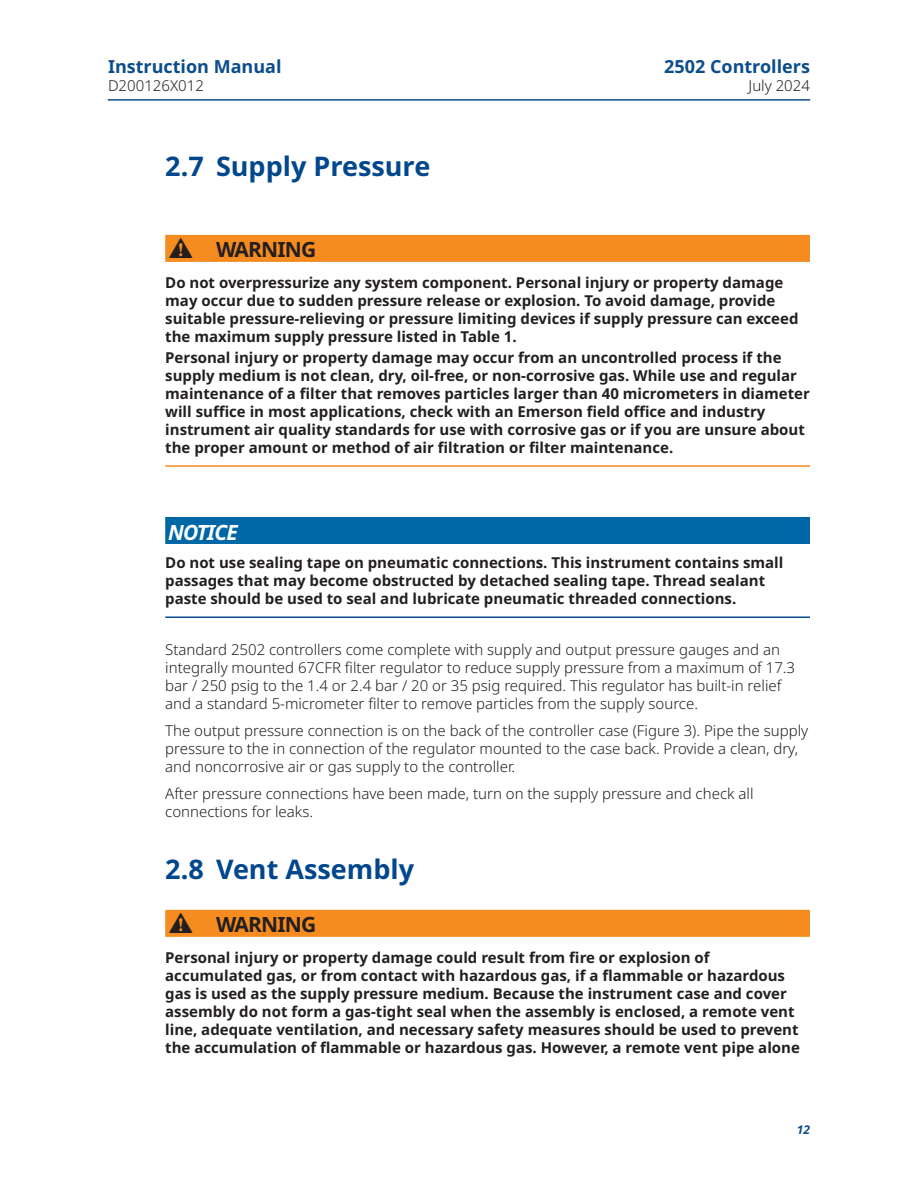
<style>
.page{position:relative;width:918px;height:1188px;background:#fff}
.page>*{position:absolute;margin:0;border:0;box-sizing:border-box;transform-origin:0 0}
.t1{font:700 27px "Noto Sans";color:#01478d}
.t2{font:700 21px "Noto Sans";letter-spacing:-.04em;color:#231f20}
.t3{font:italic 700 21px "Noto Sans";letter-spacing:-.04em;color:#fff}
.t4{font:700 18px "Noto Sans";color:#0b4c8c}
.t5{font:700 15px/18px "Noto Sans";color:#231f20}
.t6{font:300 15px/18px "Noto Sans";color:#231f20}
.t7{font:italic 700 12px "Noto Sans";color:#0b4c8c}
</style>
<div class="page">
<hr style="left:108px;top:99px;width:702px;height:2px;background:#0b4c8c">
<div style="left:165px;top:235px;width:645px;height:27px;background:#f68b1f"></div>
<hr style="left:165px;top:465px;width:645px;height:2px;background:#f68b1f">
<div style="left:165px;top:517px;width:645px;height:27px;background:#0067a7"></div>
<hr style="left:165px;top:616px;width:645px;height:2px;background:#0b4c8c">
<div style="left:165px;top:910px;width:645px;height:27px;background:#f68b1f"></div>
<p class="t4" style="left:108px;top:57px;width:175px">Instruction Manual</p>
<p class="t6" style="left:108px;top:77px;width:97px">D200126X012</p>
<h1 class="t1" style="left:165px;top:151px;width:267px">2.7 Supply Pressure</h1>
<p class="t4" style="left:664px;top:57px;width:147px">2502 Controllers</p>
<p class="t6" style="left:749px;top:77px;width:63px">July 2024</p>
<h2 class="t2" style="left:216px;top:238px;width:102px">WARNING</h2>
<p class="t5" style="left:165px;top:274px;width:635px">Do not overpressurize any system component. Personal injury or property damage may occur due to sudden pressure release or explosion. To avoid damage, provide suitable pressure‐relieving or pressure limiting devices if supply pressure can exceed the maximum supply pressure listed in Table 1.</p>
<p class="t5" style="left:165px;top:348px;width:646px">Personal injury or property damage may occur from an uncontrolled process if the supply medium is not clean, dry, oil‐free, or non‐corrosive gas. While use and regular maintenance of a filter that removes particles larger than 40 micrometers in diameter will suffice in most applications, check with an Emerson field office and industry instrument air quality standards for use with corrosive gas or if you are unsure about the proper amount or method of air filtration or filter maintenance.</p>
<h2 class="t3" style="left:168px;top:517px;width:71px">NOTICE</h2>
<p class="t5" style="left:165px;top:554px;width:620px">Do not use sealing tape on pneumatic connections. This instrument contains small passages that may become obstructed by detached sealing tape. Thread sealant paste should be used to seal and lubricate pneumatic threaded connections.</p>
<p class="t6" style="left:165px;top:641px;width:631px">Standard 2502 controllers come complete with supply and output pressure gauges and an integrally mounted 67CFR filter regulator to reduce supply pressure from a maximum of 17.3 bar / 250 psig to the 1.4 or 2.4 bar / 20 or 35 psig required. This regulator has built‐in relief and a standard 5‐micrometer filter to remove particles from the supply source.</p>
<p class="t6" style="left:165px;top:722px;width:644px">The output pressure connection is on the back of the controller case (Figure 3). Pipe the supply pressure to the in connection of the regulator mounted to the case back. Provide a clean, dry, and noncorrosive air or gas supply to the controller.</p>
<p class="t6" style="left:165px;top:785px;width:590px">After pressure connections have been made, turn on the supply pressure and check all connections for leaks.</p>
<h1 class="t1" style="left:165px;top:854px;width:250px">2.8 Vent Assembly</h1>
<h2 class="t2" style="left:216px;top:913px;width:102px">WARNING</h2>
<p class="t5" style="left:165px;top:949px;width:636px">Personal injury or property damage could result from fire or explosion of accumulated gas, or from contact with hazardous gas, if a flammable or hazardous gas is used as the supply pressure medium. Because the instrument case and cover assembly do not form a gas‐tight seal when the assembly is enclosed, a remote vent line, adequate ventilation, and necessary safety measures should be used to prevent the accumulation of flammable or hazardous gas. However, a remote vent pipe alone</p>
<p class="t7" style="left:797px;top:1121px;width:15px">12</p>
</div>
